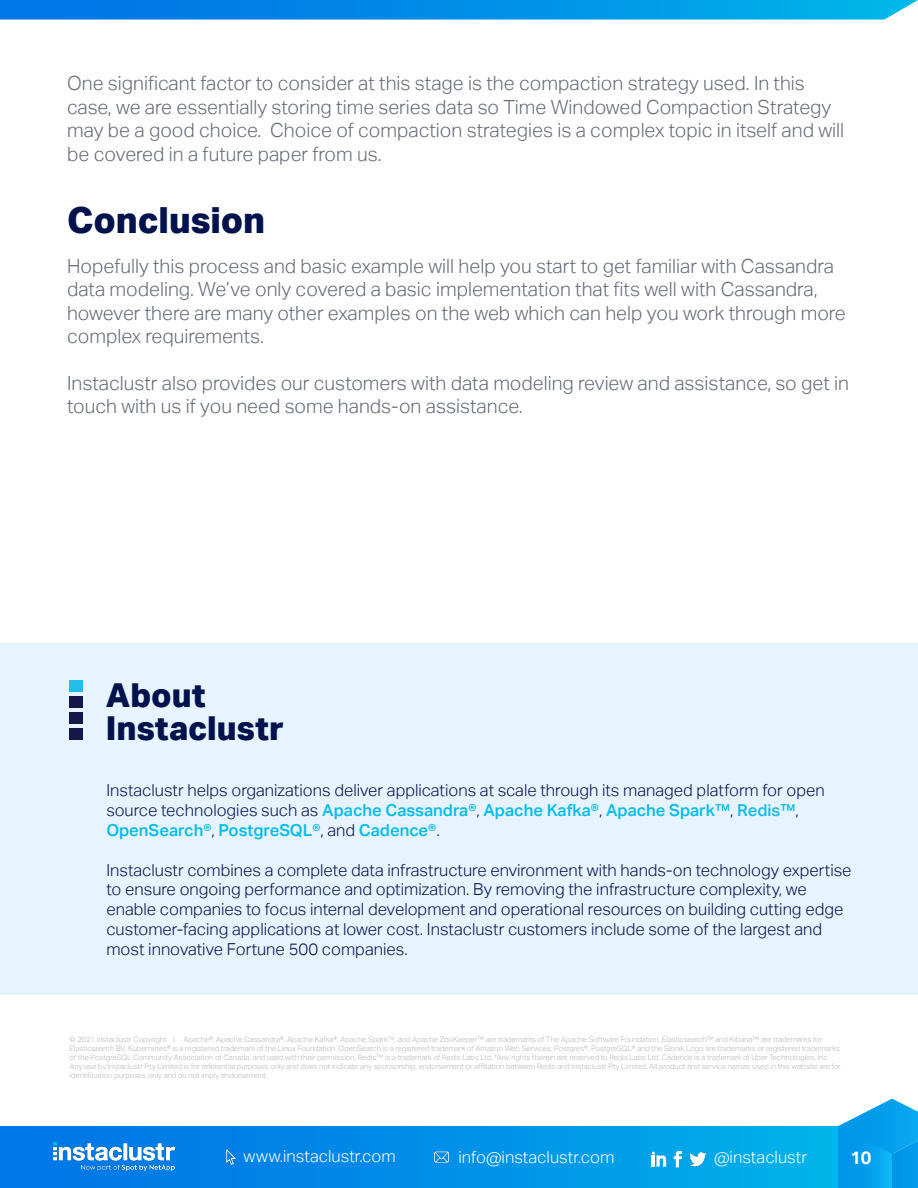
<style>
.page{position:relative;width:918px;height:1188px;background:#fff}
.page>*{position:absolute;margin:0;border:0;box-sizing:border-box;transform-origin:0 0}
.t1{font:800 36px "Aktiv Grotesk";color:#01124d}
.t2{font:800 33px "Aktiv Grotesk";color:#01124d}
.t3{font:300 19.5px/23.4px "Aktiv Grotesk";color:#646978}
.t4{font:700 18px "Aktiv Grotesk";color:#fff}
.t5{font:300 16.65px "Aktiv Grotesk";color:#fff}
.t6{font:300 16.5px/19.8px "Aktiv Grotesk";color:#01124d}
.t7{font:300 7.5px/9px "Aktiv Grotesk";color:#b2b6b7}
.s1{font-weight:500;color:#00bce9}
.s2{font-weight:500;color:#16bae6}
</style>
<div class="page">
<div style="left:0;top:1127px;width:892px;height:61px;background:linear-gradient(to right,#0070e7,#00b4e9)"></div>
<img style="left:433px;top:1149px;width:17px;height:16px">
<img style="left:223px;top:1149px;width:16px;height:16px">
<img style="left:690px;top:1151px;width:16px;height:16px">
<svg style="left:674px;top:1151px;width:8px;height:16px"></svg>
<svg style="left:652px;top:1152px;width:14px;height:15px"></svg>
<svg style="left:838px;top:1099px;width:80px;height:89px;background:#22a9ee"></svg>
<svg style="left:0;top:0;width:918px;height:20px;background:#0a94e8"></svg>
<img style="left:54px;top:1142px;width:120px;height:30px">
<div style="left:0;top:644px;width:918px;height:351px;background:#e7f3ff"></div>
<div style="left:69px;top:680px;width:13px;height:11px;background:#23beea"></div>
<div style="left:69px;top:696px;width:13px;height:11px;background:#151749"></div>
<div style="left:69px;top:712px;width:13px;height:11px;background:#151749"></div>
<div style="left:69px;top:728px;width:13px;height:11px;background:#151749"></div>
<p class="t3" style="left:67px;top:72px;width:779px">One significant factor to consider at this stage is the compaction strategy used. In this case, we are essentially storing time series data so Time Windowed Compaction Strategy may be a good choice. Choice of compaction strategies is a complex topic in itself and will be covered in a future paper from us.</p>
<p class="t1" style="left:67px;top:197px;width:200px">Conclusion</p>
<p class="t3" style="left:67px;top:255px;width:780px">Hopefully this process and basic example will help you start to get familiar with Cassandra data modeling. We’ve only covered a basic implementation that fits well with Cassandra, however there are many other examples on the web which can help you work through more complex requirements.</p>
<p class="t3" style="left:67px;top:372px;width:784px">Instaclustr also provides our customers with data modeling review and assistance, so get in touch with us if you need some hands-on assistance.</p>
<p class="t2" style="left:106px;top:674px;width:101px">About</p>
<p class="t2" style="left:106px;top:707px;width:179px">Instaclustr</p>
<p class="t6" style="left:106px;top:781px;width:720px">Instaclustr helps organizations deliver applications at scale through its managed platform for open source technologies such as <span class="s1">Apache Cassandra®</span>, <span class="s1">Apache Kafka®</span>, <span class="s1">Apache Spark™</span>, <span class="s2">Redis</span><span class="s1">™</span>,<br><span class="s1">OpenSearch®</span>, <span class="s1">PostgreSQL®</span>, and <span class="s1">Cadence®</span>.</p>
<p class="t6" style="left:106px;top:860px;width:747px">Instaclustr combines a complete data infrastructure environment with hands-on technology expertise to ensure ongoing performance and optimization. By removing the infrastructure complexity, we enable companies to focus internal development and operational resources on building cutting edge customer-facing applications at lower cost. Instaclustr customers include some of the largest and most innovative Fortune 500 companies.</p>
<p class="t7" style="left:70px;top:1034px;width:773px">© 2021 Instaclustr Copyright | Apache®, Apache Cassandra®, Apache Kafka®, Apache Spark™, and Apache ZooKeeper™ are trademarks of The Apache Software Foundation. Elasticsearch™ and Kibana™ are trademarks for Elasticsearch BV. Kubernetes® is a registered trademark of the Linux Foundation. OpenSearch is a registered trademark of Amazon Web Services. Postgres®, PostgreSQL® and the Slonik Logo are trademarks or registered trademarks of the PostgreSQL Community Association of Canada, and used with their permission. Redis™ is a trademark of Redis Labs Ltd. *Any rights therein are reserved to Redis Labs Ltd. Cadence is a trademark of Uber Technologies, Inc.<br>Any use by Instaclustr Pty Limited is for referential purposes only and does not indicate any sponsorship, endorsement or affiliation between Redis and Instaclustr Pty Limited. All product and service names used in this website are for identification purposes only and do not imply endorsement.</p>
<h3 class="t5" style="left:244px;top:1146px;width:154px">www.instaclustr.com</h3>
<h3 class="t5" style="left:459px;top:1147px;width:157px">info@instaclustr.com</h3>
<h3 class="t5" style="left:714px;top:1148px;width:95px">@instaclustr</h3>
<h3 class="t4" style="left:850px;top:1147px;width:23px">10</h3>
</div>
